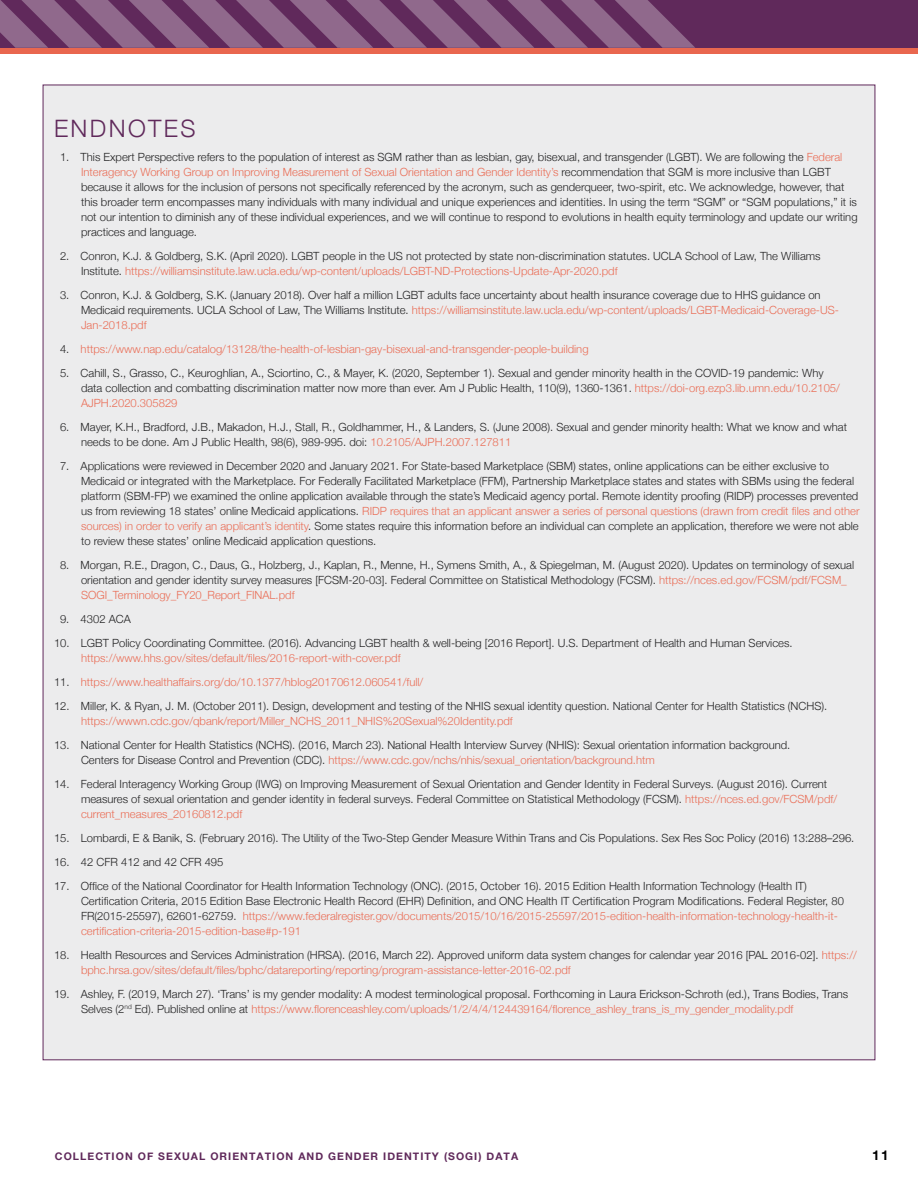
<style>
.page{position:relative;width:918px;height:1188px;background:#fff}
.page>*{position:absolute;margin:0;border:0;box-sizing:border-box;transform-origin:0 0}
.t1{font:300 24px "Helvetica Neue";letter-spacing:.1em;color:#60295b}
.t2{font:700 13.5px "Helvetica Neue";color:#000}
.t3{font:300 11.25px/15px "Helvetica Neue";color:#222223}
.t4{font:300 11.25px "Helvetica Neue";color:#ea6d56}
.t5{font:700 10.5px "Helvetica Neue";letter-spacing:.1em;color:#60295b}
.s1{color:#ea6d56}
.s2{color:#222223}
</style>
<div class="page">
<div style="left:0;top:0;width:918px;height:49px;background:#60295b"></div>
<div style="left:0;top:48px;width:918px;height:5px;background:#e9674f"></div>
<svg style="left:0;top:0;width:695px;height:48px"></svg>
<div style="left:43px;top:85px;width:832px;height:975px;background:#ececed"></div>
<h1 class="t1" style="left:54px;top:109px;width:143px">ENDNOTES</h1>
<p class="t3" style="left:81px;top:149px;width:778px;text-indent:-21px">1. This Expert Perspective refers to the population of interest as SGM rather than as lesbian, gay, bisexual, and transgender (LGBT). We are following the <span class="s1">Federal Interagency Working Group on Improving Measurement of Sexual Orientation and Gender Identity’s</span> recommendation that SGM is more inclusive than LGBT because it allows for the inclusion of persons not specifically referenced by the acronym, such as genderqueer, two-spirit, etc. We acknowledge, however, that this broader term encompasses many individuals with many individual and unique experiences and identities. In using the term “SGM” or “SGM populations,” it is not our intention to diminish any of these individual experiences, and we will continue to respond to evolutions in health equity terminology and update our writing practices and language.</p>
<p class="t3" style="left:81px;top:248px;width:741px;text-indent:-21px">2. Conron, K.J. &amp; Goldberg, S.K. (April 2020). LGBT people in the US not protected by state non-discrimination statutes. UCLA School of Law, The Williams<br>Institute. <span class="s1">https://williamsinstitute.law.ucla.edu/wp-content/uploads/LGBT-ND-Protections-Update-Apr-2020.pdf</span></p>
<p class="t3" style="left:81px;top:287px;width:760px;text-indent:-21px">3. Conron, K.J. &amp; Goldberg, S.K. (January 2018). Over half a million LGBT adults face uncertainty about health insurance coverage due to HHS guidance on<br>Medicaid requirements. UCLA School of Law, The Williams Institute. <span class="s1">https://williamsinstitute.law.ucla.edu/wp-content/uploads/LGBT-Medicaid-Coverage-US-<br>Jan-2018.pdf</span></p>
<p class="t4" style="left:60px;top:340px;width:530px"><span class="s2">4.</span> https://www.nap.edu/catalog/13128/the-health-of-lesbian-gay-bisexual-and-transgender-people-building</p>
<p class="t3" style="left:81px;top:365px;width:760px;text-indent:-21px">5. Cahill, S., Grasso, C., Keuroghlian, A., Sciortino, C., &amp; Mayer, K. (2020, September 1). Sexual and gender minority health in the COVID-19 pandemic: Why data collection and combatting discrimination matter now more than ever. Am J Public Health, 110(9), 1360-1361. <span class="s1">https://doi-org.ezp3.lib.umn.edu/10.2105/<br>AJPH.2020.305829</span></p>
<p class="t3" style="left:81px;top:419px;width:768px;text-indent:-21px">6. Mayer, K.H., Bradford, J.B., Makadon, H.J., Stall, R., Goldhammer, H., &amp; Landers, S. (June 2008). Sexual and gender minority health: What we know and what needs to be done. Am J Public Health, 98(6), 989-995. doi: <span class="s1">10.2105/AJPH.2007.127811</span></p>
<p class="t3" style="left:81px;top:458px;width:780px;text-indent:-21px">7. Applications were reviewed in December 2020 and January 2021. For State-based Marketplace (SBM) states, online applications can be either exclusive to Medicaid or integrated with the Marketplace. For Federally Facilitated Marketplace (FFM), Partnership Marketplace states and states with SBMs using the federal platform (SBM-FP) we examined the online application available through the state’s Medicaid agency portal. Remote identity proofing (RIDP) processes prevented us from reviewing 18 states’ online Medicaid applications. <span class="s1">RIDP requires that an applicant answer a series of personal questions (drawn from credit files and other sources) in order to verify an applicant’s identity</span>. Some states require this information before an individual can complete an application, therefore we were not able to review these states’ online Medicaid application questions.</p>
<p class="t3" style="left:81px;top:557px;width:775px;text-indent:-21px">8. Morgan, R.E., Dragon, C., Daus, G., Holzberg, J., Kaplan, R., Menne, H., Symens Smith, A., &amp; Spiegelman, M. (August 2020). Updates on terminology of sexual orientation and gender identity survey measures [FCSM-20-03]. Federal Committee on Statistical Methodology (FCSM). <span class="s1">https://nces.ed.gov/FCSM/pdf/FCSM_<br>SOGI_Terminology_FY20_Report_FINAL.pdf</span></p>
<p class="t3" style="left:60px;top:611px;width:72px">9. 4302 ACA</p>
<p class="t3" style="left:54px;top:635px;width:740px">10. LGBT Policy Coordinating Committee. (2016). Advancing LGBT health &amp; well-being [2016 Report]. U.S. Department of Health and Human Services.</p>
<p class="t4" style="left:81px;top:649px;width:321px">https://www.hhs.gov/sites/default/files/2016-report-with-cover.pdf</p>
<p class="t4" style="left:54px;top:673px;width:371px"><span class="s2">11.</span> https://www.healthaffairs.org/do/10.1377/hblog20170612.060541/full/</p>
<p class="t3" style="left:54px;top:698px;width:775px">12. Miller, K. &amp; Ryan, J. M. (October 2011). Design, development and testing of the NHIS sexual identity question. National Center for Health Statistics (NCHS).</p>
<p class="t4" style="left:81px;top:712px;width:433px">https://wwwn.cdc.gov/qbank/report/Miller_NCHS_2011_NHIS%20Sexual%20Identity.pdf</p>
<p class="t3" style="left:81px;top:737px;width:711px;text-indent:-27px">13. National Center for Health Statistics (NCHS). (2016, March 23). National Health Interview Survey (NHIS): Sexual orientation information background.<br>Centers for Disease Control and Prevention (CDC). <span class="s1">https://www.cdc.gov/nchs/nhis/sexual_orientation/background.htm</span></p>
<p class="t3" style="left:81px;top:776px;width:758px;text-indent:-27px">14. Federal Interagency Working Group (IWG) on Improving Measurement of Sexual Orientation and Gender Identity in Federal Surveys. (August 2016). Current measures of sexual orientation and gender identity in federal surveys. Federal Committee on Statistical Methodology (FCSM). <span class="s1">https://nces.ed.gov/FCSM/pdf/ current_measures_20160812.pdf</span></p>
<p class="t3" style="left:54px;top:830px;width:802px">15. Lombardi, E &amp; Banik, S. (February 2016). The Utility of the Two-Step Gender Measure Within Trans and Cis Populations. Sex Res Soc Policy (2016) 13:288–296.</p>
<p class="t3" style="left:54px;top:854px;width:171px">16. 42 CFR 412 and 42 CFR 495</p>
<p class="t3" style="left:81px;top:878px;width:765px;text-indent:-27px">17. Office of the National Coordinator for Health Information Technology (ONC). (2015, October 16). 2015 Edition Health Information Technology (Health IT)<br>Certification Criteria, 2015 Edition Base Electronic Health Record (EHR) Definition, and ONC Health IT Certification Program Modifications. Federal Register, 80<br>FR(2015-25597), 62601-62759. <span class="s1">https://www.federalregister.gov/documents/2015/10/16/2015-25597/2015-edition-health-information-technology-health-it&shy;certification-criteria-2015-edition-base#p-191</span></p>
<p class="t3" style="left:81px;top:947px;width:777px;text-indent:-27px">18. Health Resources and Services Administration (HRSA). (2016, March 22). Approved uniform data system changes for calendar year 2016 [PAL 2016-02]. <span class="s1">https:// bphc.hrsa.gov/sites/default/files/bphc/datareporting/reporting/program-assistance-letter-2016-02.pdf</span></p>
<p class="t3" style="left:81px;top:986px;width:769px;text-indent:-27px">19. Ashley, F. (2019, March 27). ‘Trans’ is my gender modality: A modest terminological proposal. Forthcoming in Laura Erickson-Schroth (ed.), Trans Bodies, Trans<br>Selves (2<sup>nd</sup> Ed). Published online at <span class="s1">https://www.florenceashley.com/uploads/1/2/4/4/124439164/florence_ashley_trans_is_my_gender_modality.pdf</span></p>
<p class="t5" style="left:55px;top:1150px;width:465px">COLLECTION OF SEXUAL ORIENTATION AND GENDER IDENTITY (SOGI) DATA</p>
<p class="t2" style="left:872px;top:1146px;width:18px">11</p>
</div>
